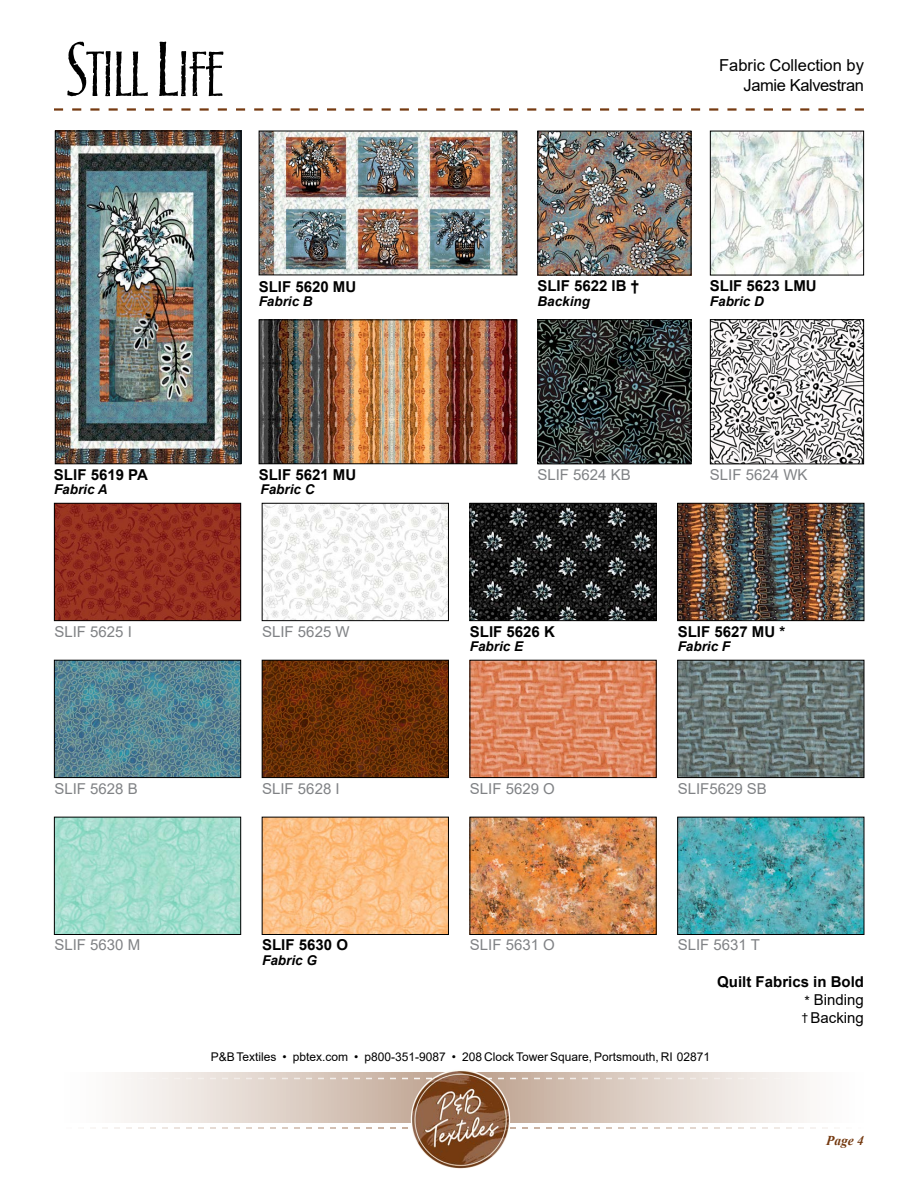
<style>
.page{position:relative;width:918px;height:1188px;background:#fff}
.page>*{position:absolute;margin:0;border:0;box-sizing:border-box;transform-origin:0 0}
.t1{font:16.5px/19.8px "Arial";color:#000;text-align:right}
.t2{font:700 15px/18px "Arial";color:#000;text-align:justify}
.t3{font:15px "Arial";color:#808285}
.t4{font:italic 700 13.5px "Arial";color:#000}
.t5{font:italic 700 13.5px "Times New Roman";color:#753a11}
.t6{font:12px "Arial";color:#000}
.s1{font-weight:400;font-size:13.95px}
.s2{font-weight:400}
.s3{font-weight:400;font-size:11.4px}
</style>
<div class="page">
<img style="left:539px;top:321px;width:150px;height:141px">
<div style="left:537px;top:319px;width:154px;height:145px;border:1px solid #000"></div>
<img style="left:539px;top:133px;width:150px;height:140px">
<div style="left:537px;top:131px;width:154px;height:144px;border:1px solid #000"></div>
<img style="left:712px;top:321px;width:150px;height:141px">
<div style="left:710px;top:319px;width:154px;height:145px;border:1px solid #000"></div>
<img style="left:712px;top:133px;width:150px;height:140px">
<div style="left:710px;top:131px;width:154px;height:144px;border:1px solid #000"></div>
<img style="left:57px;top:132px;width:183px;height:330px">
<div style="left:55px;top:130px;width:187px;height:334px;border:1px solid #000"></div>
<img style="left:56px;top:505px;width:183px;height:114px">
<div style="left:54px;top:503px;width:187px;height:118px;border:1px solid #000"></div>
<img style="left:264px;top:505px;width:183px;height:114px">
<div style="left:262px;top:503px;width:187px;height:118px;border:1px solid #000"></div>
<img style="left:472px;top:505px;width:183px;height:114px">
<div style="left:470px;top:503px;width:187px;height:118px;border:1px solid #000"></div>
<img style="left:679px;top:505px;width:183px;height:114px">
<div style="left:677px;top:503px;width:187px;height:118px;border:1px solid #000"></div>
<img style="left:56px;top:662px;width:183px;height:114px">
<div style="left:54px;top:660px;width:187px;height:118px;border:1px solid #000"></div>
<img style="left:264px;top:662px;width:183px;height:114px">
<div style="left:262px;top:660px;width:187px;height:118px;border:1px solid #000"></div>
<img style="left:472px;top:662px;width:183px;height:114px">
<div style="left:470px;top:660px;width:187px;height:118px;border:1px solid #000"></div>
<img style="left:679px;top:662px;width:183px;height:114px">
<div style="left:677px;top:660px;width:187px;height:118px;border:1px solid #000"></div>
<img style="left:56px;top:819px;width:183px;height:114px">
<div style="left:54px;top:817px;width:187px;height:118px;border:1px solid #000"></div>
<img style="left:264px;top:819px;width:183px;height:114px">
<div style="left:262px;top:817px;width:187px;height:118px;border:1px solid #000"></div>
<img style="left:472px;top:819px;width:183px;height:114px">
<div style="left:470px;top:817px;width:187px;height:118px;border:1px solid #000"></div>
<img style="left:679px;top:819px;width:183px;height:114px">
<div style="left:677px;top:817px;width:187px;height:118px;border:1px solid #000"></div>
<img style="left:261px;top:321px;width:254px;height:141px">
<div style="left:259px;top:319px;width:258px;height:145px;border:1px solid #000"></div>
<img style="left:261px;top:133px;width:254px;height:140px">
<svg style="left:54px;top:108px;width:810px;height:3px"></svg>
<svg style="left:93px;top:1127px;width:735px;height:2px"></svg>
<svg style="left:121px;top:1072px;width:686px;height:51px;background:#d7c6bb"></svg>
<svg style="left:121px;top:1078px;width:686px;height:1px"></svg>
<img style="left:440px;top:1070px;width:21px;height:4px">
<svg style="left:67px;top:42px;width:81px;height:54px"></svg>
<svg style="left:159px;top:42px;width:64px;height:54px"></svg>
<p class="t1" style="left:719px;top:56px;width:146px">Fabric Collection by<br>Jamie Kalvestran</p>
<p class="t2" style="left:259px;top:277px;width:99px">SLIF 5620 MU</p>
<p class="t2" style="left:537px;top:277px;width:103px">SLIF 5622 IB †</p>
<p class="t2" style="left:710px;top:277px;width:108px">SLIF 5623 LMU</p>
<p class="t4" style="left:259px;top:292px;width:56px">Fabric B</p>
<p class="t4" style="left:537px;top:292px;width:54px">Backing</p>
<p class="t4" style="left:710px;top:292px;width:56px">Fabric D</p>
<p class="t2" style="left:54px;top:466px;width:95px">SLIF 5619 PA</p>
<p class="t2" style="left:259px;top:466px;width:99px">SLIF 5621 MU</p>
<p class="t3" style="left:537px;top:464px;width:95px">SLIF 5624 KB</p>
<p class="t3" style="left:710px;top:464px;width:99px">SLIF 5624 WK</p>
<p class="t4" style="left:54px;top:481px;width:55px">Fabric A</p>
<p class="t4" style="left:260px;top:481px;width:56px">Fabric C</p>
<p class="t3" style="left:54px;top:621px;width:79px">SLIF 5625 I</p>
<p class="t3" style="left:262px;top:621px;width:89px">SLIF 5625 W</p>
<p class="t2" style="left:470px;top:623px;width:87px">SLIF 5626 K</p>
<p class="t4" style="left:470px;top:637px;width:55px">Fabric E</p>
<p class="t3" style="left:54px;top:778px;width:85px">SLIF 5628 B</p>
<p class="t3" style="left:262px;top:778px;width:79px">SLIF 5628 I</p>
<p class="t3" style="left:470px;top:778px;width:87px">SLIF 5629 O</p>
<p class="t2" style="left:678px;top:623px;width:109px">SLIF 5627 MU *</p>
<p class="t4" style="left:678px;top:637px;width:54px">Fabric F</p>
<p class="t3" style="left:678px;top:778px;width:91px">SLIF5629 SB</p>
<p class="t3" style="left:54px;top:935px;width:87px">SLIF 5630 M</p>
<p class="t2" style="left:262px;top:936px;width:87px">SLIF 5630 O</p>
<p class="t3" style="left:470px;top:935px;width:87px">SLIF 5631 O</p>
<p class="t3" style="left:678px;top:935px;width:84px">SLIF 5631 T</p>
<p class="t4" style="left:262px;top:952px;width:56px">Fabric G</p>
<p class="t2" style="left:802px;top:973px;width:64px;text-indent:-85px">Quilt Fabrics in Bold <span class="s1">*</span> <span class="s2">Binding </span><span class="s3">†</span> <span class="s2">Backing</span></p>
<p class="t6" style="left:211px;top:1049px;width:501px">P&amp;B Textiles • pbtex.com • p800-351-9087 • 208 Clock Tower Square, Portsmouth, RI 02871</p>
<p class="t5" style="left:826px;top:1131px;width:39px">Page 4</p>
</div>
